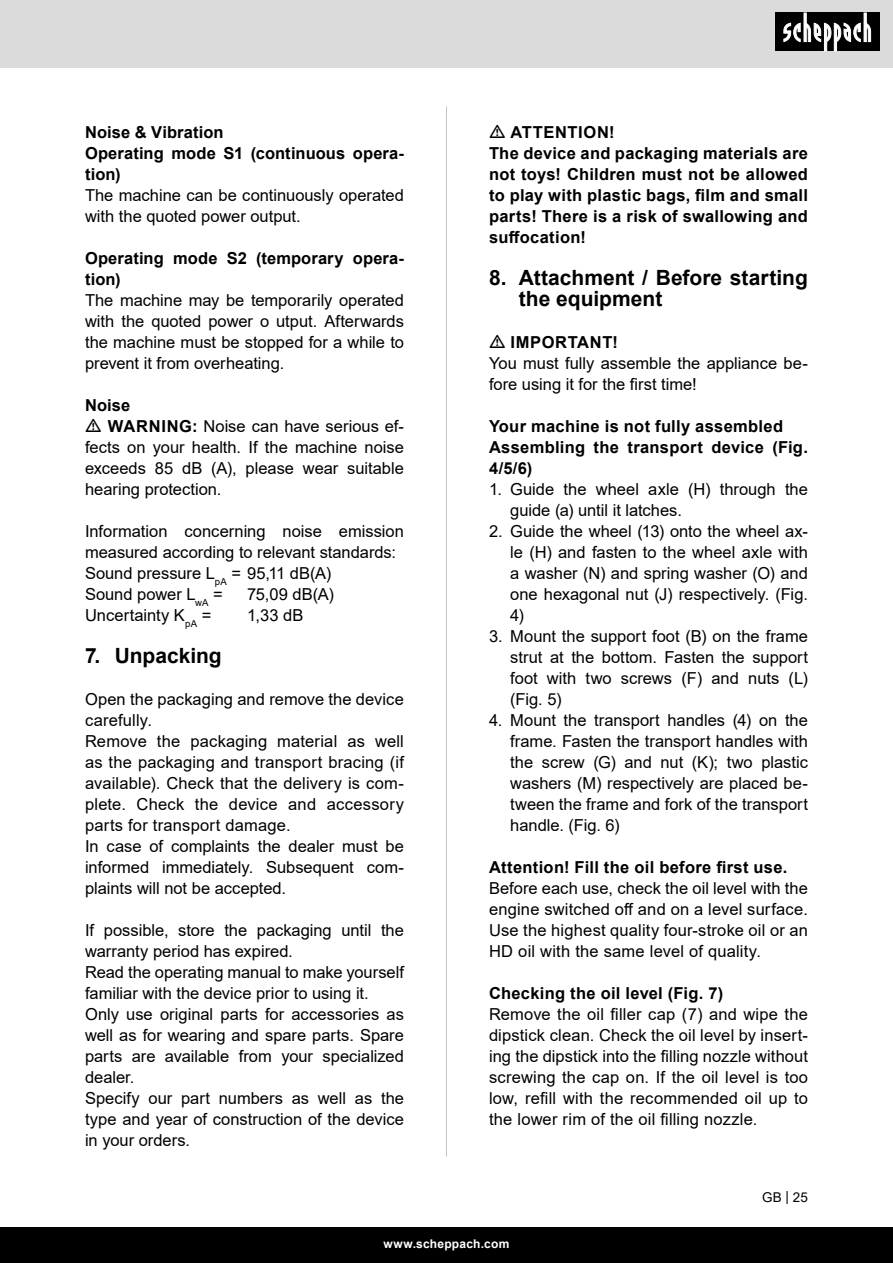
<style>
.page{position:relative;width:893px;height:1263px;background:#fff}
.page>*{position:absolute;margin:0;border:0;box-sizing:border-box;transform-origin:0 0}
.t1{font:700 21px/21px "Arial";color:#000}
.Basiseinstellung{font:16.5px/21px "Arial";color:#000;text-align:justify}
.Grundtext_Bold{font:700 16.5px/21px "Arial";letter-spacing:.015em;color:#000}
.Grundtext_Bold-2{font:16.5px/21px "Arial";color:#000}
.Grundtext_Bold-3{font:700 16.5px "Arial";letter-spacing:.04em;color:#000}
.t2{font:13.5px "Arial";color:#000}
.t3{font:700 12px "Arial";letter-spacing:.02em;color:#fff}
.s1{font-weight:700}
</style>
<div class="page">
<div style="left:0;top:0;width:893px;height:67px;background:#dbdbdb"></div>
<div style="left:0;top:1227px;width:893px;height:36px;background:#000"></div>
<div style="left:775px;top:13px;width:105px;height:38px;background:#000"></div>
<svg style="left:783px;top:13px;width:88px;height:38px"></svg>
<hr style="left:446px;top:106px;width:1px;height:1051px;background:#c7c7c7">
<p class="Grundtext_Bold" style="left:85px;top:122px;width:140px">Noise &amp; Vibration</p>
<p class="Grundtext_Bold" style="left:85px;top:143px;width:320px">Operating mode S1 (continuous opera&shy;tion)</p>
<p class="Basiseinstellung" style="left:85px;top:185px;width:320px">The machine can be continuously operated with the quoted power output.</p>
<p class="Grundtext_Bold" style="left:85px;top:248px;width:320px">Operating mode S2 (temporary opera&shy;tion)</p>
<p class="Basiseinstellung" style="left:85px;top:290px;width:320px">The machine may be temporarily operated with the quoted power o utput. Afterwards the machine must be stopped for a while to prevent it from overheating.</p>
<p class="Grundtext_Bold" style="left:85px;top:395px;width:47px">Noise</p>
<p class="Basiseinstellung" style="left:85px;top:416px;width:320px;text-indent:23px"><span class="s1">WARNING:</span> Noise can have serious ef&shy;fects on your health. If the machine noise exceeds 85 dB (A), please wear suitable hearing protection.</p>
<p class="Basiseinstellung" style="left:85px;top:521px;width:320px">Information concerning noise emission measured according to relevant standards:</p>
<p class="Basiseinstellung" style="left:85px;top:563px;width:248px">Sound pressure L<sub>pA</sub> = 95,11 dB(A)</p>
<p class="Basiseinstellung" style="left:85px;top:584px;width:139px">Sound power L<sub>wA</sub> =</p>
<p class="Basiseinstellung" style="left:247px;top:584px;width:88px">75,09 dB(A)</p>
<p class="Basiseinstellung" style="left:85px;top:605px;width:128px">Uncertainty K<sub>pA</sub> =</p>
<p class="Basiseinstellung" style="left:247px;top:605px;width:58px">1,33 dB</p>
<p class="t1" style="left:85px;top:645px;width:138px">7. Unpacking</p>
<p class="Basiseinstellung" style="left:85px;top:689px;width:320px">Open the packaging and remove the device carefully.</p>
<p class="Basiseinstellung" style="left:85px;top:731px;width:320px">Remove the packaging material as well as the packaging and transport bracing (if available). Check that the delivery is com&shy;plete. Check the device and accessory parts for transport damage.</p>
<p class="Basiseinstellung" style="left:85px;top:836px;width:320px">In case of complaints the dealer must be informed immediately. Subsequent com&shy;plaints will not be accepted.</p>
<p class="Basiseinstellung" style="left:85px;top:920px;width:320px">If possible, store the packaging until the warranty period has expired.</p>
<p class="Basiseinstellung" style="left:85px;top:962px;width:320px">Read the operating manual to make yourself familiar with the device prior to using it.</p>
<p class="Basiseinstellung" style="left:85px;top:1004px;width:320px">Only use original parts for accessories as well as for wearing and spare parts. Spare parts are available from your specialized dealer.</p>
<p class="Basiseinstellung" style="left:85px;top:1088px;width:320px">Specify our part numbers as well as the type and year of construction of the device in your orders.</p>
<p class="Grundtext_Bold-3" style="left:510px;top:121px;width:106px">ATTENTION!</p>
<p class="Grundtext_Bold" style="left:489px;top:143px;width:320px;text-align:justify">The device and packaging materials are not toys! Children must not be allowed to play with plastic bags, film and small parts! There is a risk of swallowing and suffocation!</p>
<p class="t1" style="left:519px;top:267px;width:291px;text-indent:-30px">8. Attachment / Before starting the equipment</p>
<p class="Grundtext_Bold-3" style="left:510px;top:331px;width:109px">IMPORTANT!</p>
<p class="Grundtext_Bold-2" style="left:489px;top:353px;width:320px">You must fully assemble the appliance be&shy;fore using it for the first time!</p>
<p class="Grundtext_Bold" style="left:489px;top:416px;width:296px">Your machine is not fully assembled</p>
<p class="Grundtext_Bold" style="left:489px;top:437px;width:320px">Assembling the transport device (Fig.<br>4/5/6)</p>
<p class="Basiseinstellung" style="left:510px;top:479px;width:299px;text-indent:-21px">1. Guide the wheel axle (H) through the guide (a) until it latches.</p>
<p class="Basiseinstellung" style="left:510px;top:521px;width:299px;text-indent:-21px">2. Guide the wheel (13) onto the wheel ax&shy;le (H) and fasten to the wheel axle with a washer (N) and spring washer (O) and one hexagonal nut (J) respectively. (Fig.<br>4)</p>
<p class="Basiseinstellung" style="left:510px;top:626px;width:299px;text-indent:-21px">3. Mount the support foot (B) on the frame strut at the bottom. Fasten the support foot with two screws (F) and nuts (L) (Fig. 5)</p>
<p class="Basiseinstellung" style="left:510px;top:710px;width:299px;text-indent:-21px">4. Mount the transport handles (4) on the frame. Fasten the transport handles with the screw (G) and nut (K); two plastic washers (M) respectively are placed be&shy;tween the frame and fork of the transport handle. (Fig. 6)</p>
<p class="Grundtext_Bold" style="left:489px;top:857px;width:300px">Attention! Fill the oil before first use.</p>
<p class="Basiseinstellung" style="left:489px;top:878px;width:320px">Before each use, check the oil level with the engine switched off and on a level surface.<br>Use the highest quality four-stroke oil or an HD oil with the same level of quality.</p>
<p class="Grundtext_Bold" style="left:489px;top:983px;width:236px">Checking the oil level (Fig. 7)</p>
<p class="Basiseinstellung" style="left:489px;top:1004px;width:320px">Remove the oil filler cap (7) and wipe the dipstick clean. Check the oil level by insert&shy;ing the dipstick into the filling nozzle without screwing the cap on. If the oil level is too low, refill with the recommended oil up to the lower rim of the oil filling nozzle.</p>
<p class="t2" style="left:762px;top:1188px;width:47px">GB | 25</p>
<p class="t3" style="left:384px;top:1235px;width:127px">www.scheppach.com</p>
</div>
